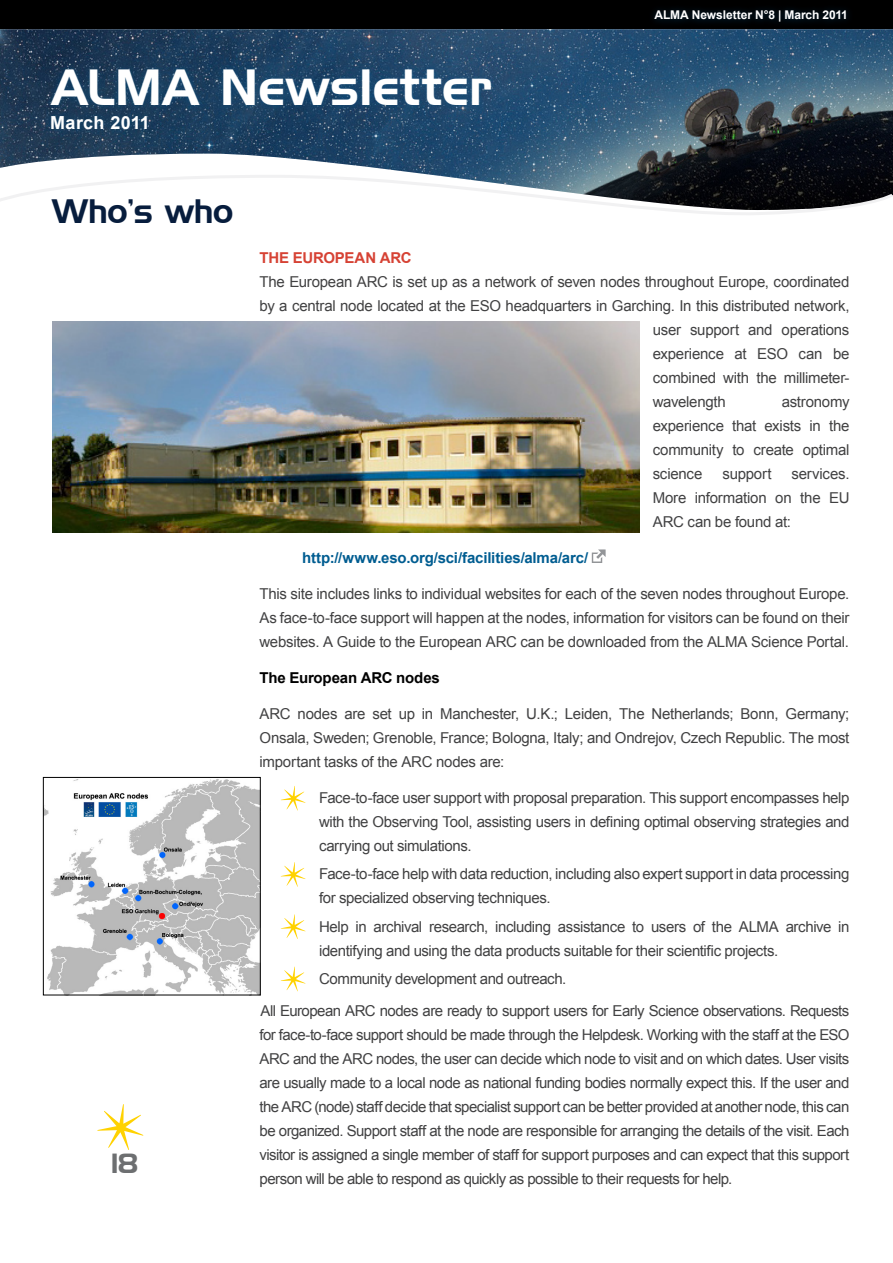
<style>
.page{position:relative;width:893px;height:1263px;background:#fff}
.page>*{position:absolute;margin:0;border:0;box-sizing:border-box;transform-origin:0 0}
.t1{font:49.5px "Handel Gothic BT";letter-spacing:.01em;color:#fff}
.t2{font:33px "Handel Gothic BT";letter-spacing:-.01em;color:#071d3d}
.t3{font:27px "Handel Gothic BT";color:#6d6f71}
.t4{font:700 18px "Arial";letter-spacing:.02em;color:#fff}
.t5{font:15px/24px "Arial";letter-spacing:-.025em;color:#414142;text-align:justify}
.t6{font:700 15px "Arial";letter-spacing:-.01em;color:#005d91}
.t7{font:700 15px "Arial";letter-spacing:-.01em;color:#000}
.t8{font:700 15px "Arial";letter-spacing:-.01em;color:#d64234}
.t9{font:700 12px "Arial";color:#fff}
</style>
<div class="page">
<div style="left:0;top:0;width:893px;height:29px;background:#000"></div>
<div style="left:646px;top:3px;width:247px;height:39px;background:#005288;opacity:.5"></div>
<svg style="left:97px;top:1104px;width:46px;height:46px"></svg>
<img style="left:0;top:29px;width:893px;height:144px">
<svg style="left:0;top:173px;width:893px;height:42px"></svg>
<div style="left:42px;top:62px;width:534px;height:82px;background:#005288;opacity:.5"></div>
<div style="left:43px;top:108px;width:177px;height:48px;background:#005288;opacity:.5"></div>
<svg style="left:592px;top:549px;width:14px;height:14px"></svg>
<svg style="left:281px;top:786px;width:24px;height:24px"></svg>
<svg style="left:281px;top:862px;width:24px;height:25px"></svg>
<svg style="left:281px;top:914px;width:24px;height:25px"></svg>
<svg style="left:281px;top:967px;width:24px;height:24px"></svg>
<img style="left:52px;top:321px;width:588px;height:211px">
<img style="left:45px;top:779px;width:213px;height:214px">
<div style="left:43px;top:777px;width:217px;height:218px;border:1px solid #000"></div>
<h1 class="t1" style="left:52px;top:58px;width:442px">ALMA Newsletter</h1>
<p class="t4" style="left:50px;top:111px;width:101px">March 2011</p>
<h2 class="t2" style="left:52px;top:191px;width:183px">Who’s who</h2>
<p class="t9" style="left:654px;top:7px;width:195px">ALMA Newsletter N°8 | March 2011</p>
<h3 class="t3" style="left:111px;top:1147px;width:29px">18</h3>
<p class="t8" style="left:260px;top:248px;width:142px">The European ARC</p>
<p class="t5" style="left:260px;top:270px;width:591px">The European ARC is set up as a network of seven nodes throughout Europe, coordinated</p>
<p class="t5" style="left:260px;top:294px;width:591px">by a central node located at the ESO headquarters in Garching. In this distributed network,</p>
<p class="t5" style="left:653px;top:318px;width:198px">user support and operations</p>
<p class="t5" style="left:653px;top:342px;width:198px">experience at ESO can be</p>
<p class="t5" style="left:653px;top:366px;width:198px">combined with the millimeter-</p>
<p class="t5" style="left:653px;top:390px;width:75px">wavelength</p>
<p class="t5" style="left:653px;top:390px;width:198px;text-indent:129px">astronomy experience that exists in the community to create optimal science</p>
<p class="t5" style="left:653px;top:462px;width:198px;text-indent:139px">services.<br>More information on the EU ARC can be found at:</p>
<p class="t5" style="left:722px;top:462px;width:51px">support</p>
<p class="t6" style="left:302px;top:548px;width:288px">http://www.eso.org/sci/facilities/alma/arc/</p>
<p class="t5" style="left:260px;top:582px;width:591px">This site includes links to individual websites for each of the seven nodes throughout Europe.<br>As face-to-face support will happen at the nodes, information for visitors can be found on their websites. A Guide to the European ARC can be downloaded from the ALMA Science Portal.</p>
<p class="t7" style="left:260px;top:668px;width:182px">The European ARC nodes</p>
<p class="t5" style="left:260px;top:702px;width:591px">ARC nodes are set up in Manchester, U.K.; Leiden, The Netherlands; Bonn, Germany; Onsala, Sweden; Grenoble, France; Bologna, Italy; and Ondrejov, Czech Republic. The most important tasks of the ARC nodes are:</p>
<p class="t5" style="left:319px;top:786px;width:532px">Face-to-face user support with proposal preparation. This support encompasses help with the Observing Tool, assisting users in defining optimal observing strategies and carrying out simulations.</p>
<p class="t5" style="left:319px;top:862px;width:532px">Face-to-face help with data reduction, including also expert support in data processing for specialized observing techniques.</p>
<p class="t5" style="left:319px;top:914px;width:532px">Help in archival research, including assistance to users of the ALMA archive in identifying and using the data products suitable for their scientific projects.</p>
<p class="t5" style="left:260px;top:962px;width:590px;line-height:32.5px;text-indent:59px">Community development and outreach.<br>All European ARC nodes are ready to support users for Early Science observations. Requests</p>
<p class="t5" style="left:260px;top:1023px;width:592px">for face-to-face support should be made through the Helpdesk. Working with the staff at the ESO ARC and the ARC nodes, the user can decide which node to visit and on which dates. User visits are usually made to a local node as national funding bodies normally expect this. If the user and the ARC (node) staff decide that specialist support can be better provided at another node, this can be organized. Support staff at the node are responsible for arranging the details of the visit. Each visitor is assigned a single member of staff for support purposes and can expect that this support person will be able to respond as quickly as possible to their requests for help.</p>
</div>
